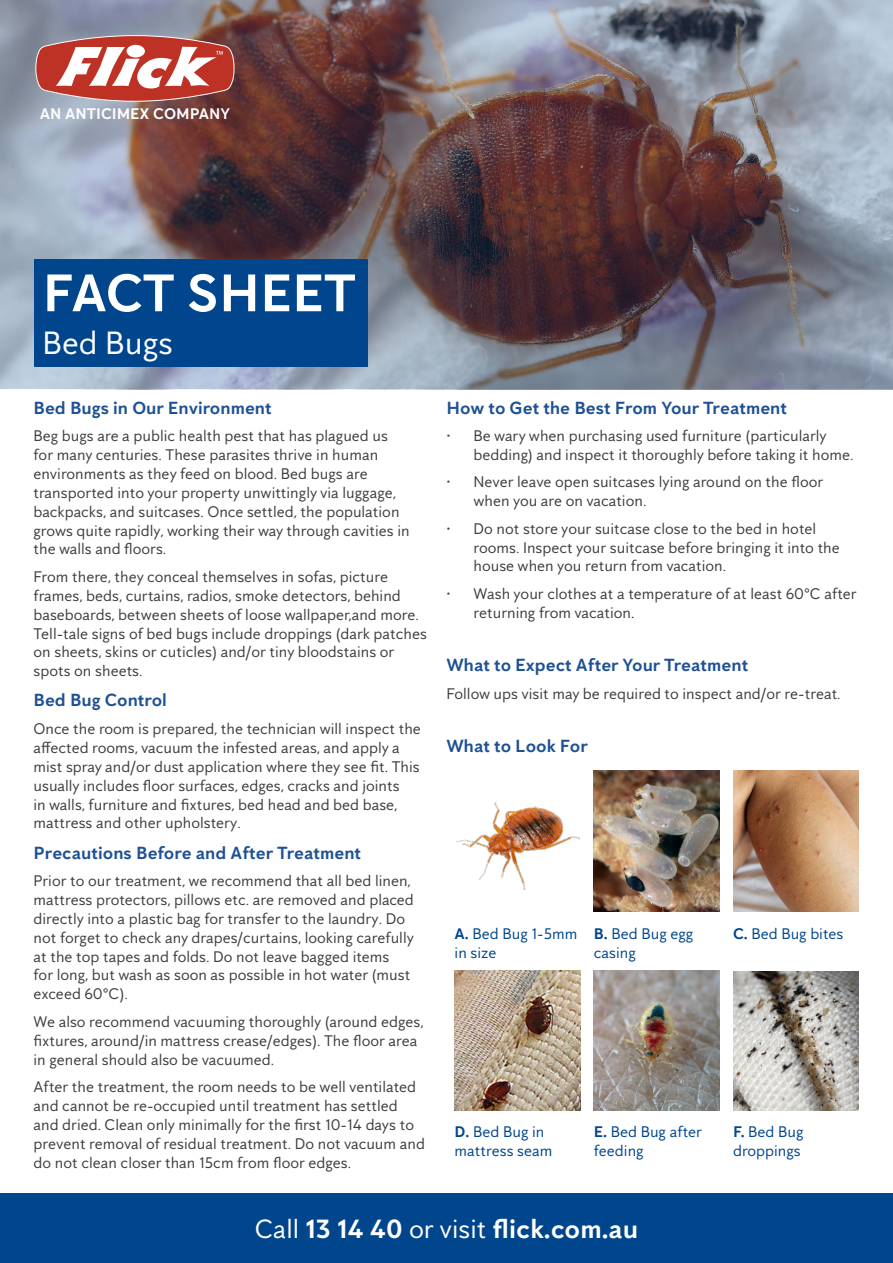
<style>
.page{position:relative;width:893px;height:1263px;background:#fff}
.page>*{position:absolute;margin:0;border:0;box-sizing:border-box;transform-origin:0 0}
.t1{font:700 54px "Anticimex Sans";color:#fff}
.t2{font:33px "Anticimex Sans";color:#fff}
.t3{font:700 27px "Anticimex Sans";color:#fff}
.t4{font:700 18px "Anticimex Sans";color:#1e5194}
.t5{font:15.75px/18.9px "Anticimex Sans";color:#3e3e3f}
.t6{font:15.75px/18.9px "Anticimex Sans";color:#01468d}
.t7{font:700 15.75px "Anticimex Sans";color:#fff}
.s1{color:#231f20}
.s2{font-weight:700}
.s3{font-weight:400}
</style>
<div class="page">
<div style="left:0;top:1193px;width:893px;height:70px;background:#01468d"></div>
<img style="left:0;top:0;width:893px;height:389px">
<div style="left:34px;top:260px;width:333px;height:107px;background:#01468d"></div>
<img style="left:733px;top:771px;width:126px;height:141px">
<img style="left:594px;top:771px;width:126px;height:141px">
<img style="left:456px;top:802px;width:124px;height:88px">
<img style="left:733px;top:971px;width:126px;height:140px">
<img style="left:594px;top:970px;width:126px;height:141px">
<img style="left:455px;top:970px;width:125px;height:141px">
<svg style="left:35px;top:35px;width:200px;height:67px"></svg>
<p class="t7" style="left:40px;top:104px;width:192px">AN ANTICIMEX COMPANY</p>
<p class="t1" style="left:43px;top:259px;width:315px">FACT SHEET</p>
<p class="t2" style="left:43px;top:322px;width:132px">Bed Bugs</p>
<p class="t4" style="left:34px;top:396px;width:240px">Bed Bugs in Our Environment</p>
<p class="t5" style="left:34px;top:426px;width:378px">Beg bugs are a public health pest that has plagued us for many centuries. These parasites thrive in human environments as they feed on blood. Bed bugs are transported into your property unwittingly via luggage, backpacks, and suitcases. Once settled, the population grows quite rapidly, working their way through cavities in the walls and floors.</p>
<p class="t5" style="left:34px;top:567px;width:395px">From there, they conceal themselves in sofas, picture frames, beds, curtains, radios, smoke detectors, behind baseboards, between sheets of loose wallpaper,and more.<br>Tell-tale signs of bed bugs include droppings (dark patches on sheets, skins or cuticles) and/or tiny bloodstains or spots on sheets.</p>
<p class="t4" style="left:34px;top:689px;width:135px">Bed Bug Control</p>
<p class="t5" style="left:34px;top:719px;width:389px">Once the room is prepared, the technician will inspect the affected rooms, vacuum the infested areas, and apply a mist spray and/or dust application where they see fit. This usually includes floor surfaces, edges, cracks and joints<br>in walls, furniture and fixtures, bed head and bed base, mattress and other upholstery.</p>
<p class="t4" style="left:34px;top:841px;width:329px">Precautions Before and After Treatment</p>
<p class="t5" style="left:34px;top:871px;width:382px">Prior to our treatment, we recommend that all bed linen, mattress protectors, pillows etc. are removed and placed directly into a plastic bag for transfer to the laundry. Do not forget to check any drapes/curtains, looking carefully at the top tapes and folds. Do not leave bagged items<br>for long, but wash as soon as possible in hot water (must exceed 60°C).</p>
<p class="t5" style="left:34px;top:1012px;width:392px">We also recommend vacuuming thoroughly (around edges, fixtures, around/in mattress crease/edges). The floor area in general should also be vacuumed.</p>
<p class="t5" style="left:34px;top:1077px;width:393px">After the treatment, the room needs to be well ventilated and cannot be re-occupied until treatment has settled and dried. Clean only minimally for the first 10-14 days to prevent removal of residual treatment. Do not vacuum and do not clean closer than 15cm from floor edges.</p>
<p class="t4" style="left:446px;top:396px;width:342px">How to Get the Best From Your Treatment</p>
<p class="t5" style="left:473px;top:426px;width:381px;text-indent:-27px">• Be wary when purchasing used furniture (particularly bedding) and inspect it thoroughly before taking it home.</p>
<p class="t5" style="left:473px;top:472px;width:351px;text-indent:-27px">• Never leave open suitcases lying around on the floor when you are on vacation.</p>
<p class="t5" style="left:473px;top:519px;width:368px;text-indent:-27px">• Do not store your suitcase close to the bed in hotel rooms. Inspect your suitcase before bringing it into the house when you return from vacation.</p>
<p class="t5" style="left:473px;top:584px;width:385px;text-indent:-27px">• Wash your clothes at a temperature of at least 60°C after returning from vacation<span class="s1">.</span></p>
<p class="t4" style="left:446px;top:654px;width:303px">What to Expect After Your Treatment</p>
<p class="t5" style="left:446px;top:684px;width:396px">Follow ups visit may be required to inspect and/or re-treat.</p>
<p class="t4" style="left:446px;top:735px;width:143px">What to Look For</p>
<p class="t6" style="left:455px;top:924px;width:124px"><span class="s2">A.</span> Bed Bug 1-5mm in size</p>
<p class="t6" style="left:594px;top:924px;width:101px"><span class="s2">B.</span> Bed Bug egg casing</p>
<p class="t6" style="left:733px;top:924px;width:112px"><span class="s2">C.</span> Bed Bug bites</p>
<p class="t6" style="left:455px;top:1121px;width:99px"><span class="s2">D.</span> Bed Bug in mattress seam</p>
<p class="t6" style="left:594px;top:1121px;width:110px"><span class="s2">E.</span> Bed Bug after feeding</p>
<p class="t6" style="left:733px;top:1121px;width:72px"><span class="s2">F.</span> Bed Bug droppings</p>
<p class="t3" style="left:255px;top:1212px;width:385px"><span class="s3">Call</span> 13 14 40 <span class="s3">or visit</span> flick.com.au</p>
</div>
